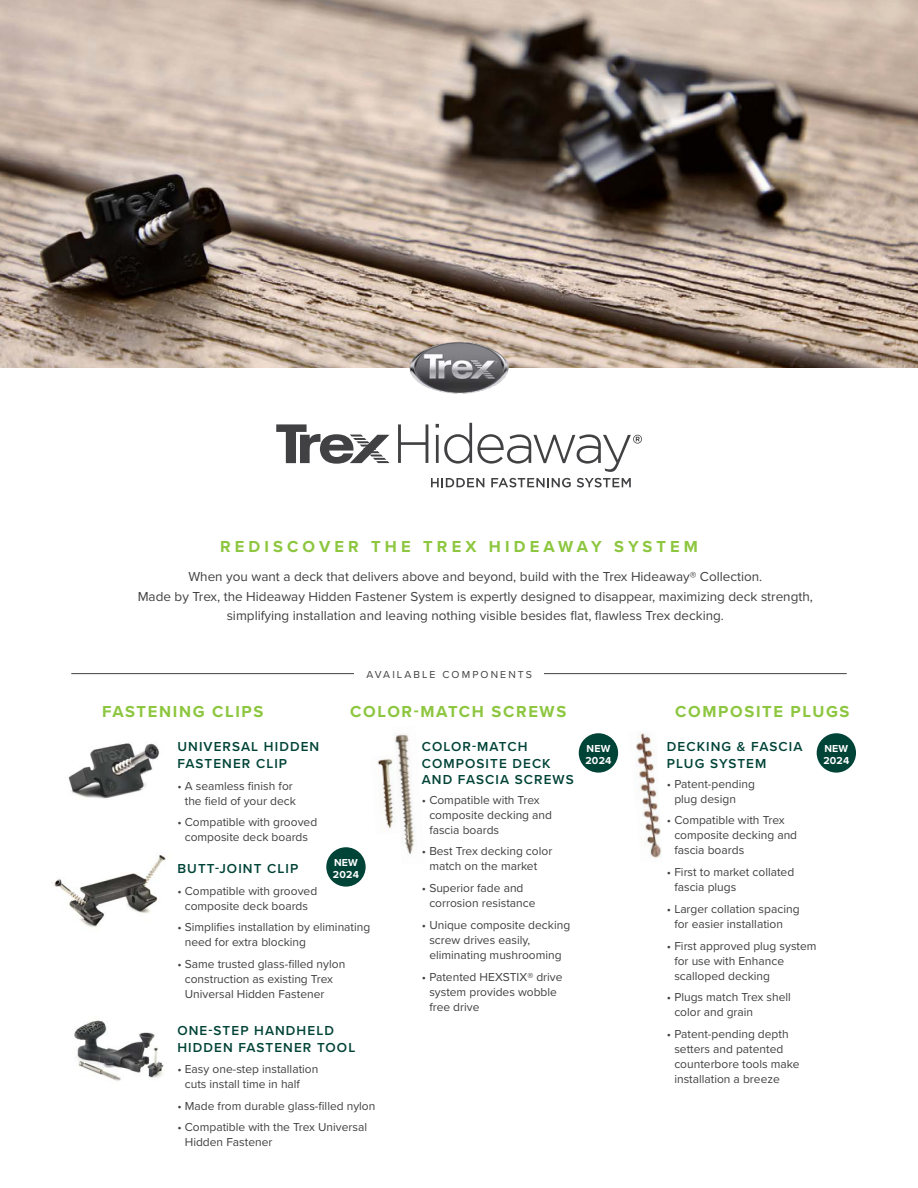
<style>
.page{position:relative;width:918px;height:1188px;background:#fff}
.page>*{position:absolute;margin:0;border:0;box-sizing:border-box;transform-origin:0 0}
.t1{font:700 16.5px "Proxima Nova";letter-spacing:.1em;color:#8dc63f}
.t2{font:700 16.5px "Proxima Nova";letter-spacing:.25em;color:#8dc63f}
.t3{font:13.5px/19.5px "Proxima Nova";color:#414042;text-align:center}
.t4{font:600 13.5px/16.5px "Proxima Nova";letter-spacing:.08em;color:#004337}
.t5{font:12px/15px "Proxima Nova";color:#414042}
.t6{font:700 10.5px/12.6px "Proxima Nova";letter-spacing:.02em;color:#fff}
.t7{font:10.5px "Proxima Nova";letter-spacing:.2em;color:#414042}
</style>
<div class="page">
<img style="left:377px;top:759px;width:15px;height:70px">
<img style="left:51px;top:855px;width:115px;height:72px">
<img style="left:392px;top:734px;width:23px;height:120px">
<img style="left:636px;top:733px;width:25px;height:125px">
<div style="left:817px;top:733px;width:39px;height:40px;background:#004337;border-radius:50%"></div>
<div style="left:579px;top:733px;width:39px;height:40px;background:#004337;border-radius:50%"></div>
<div style="left:326px;top:847px;width:40px;height:40px;background:#004337;border-radius:50%"></div>
<img style="left:0;top:0;width:918px;height:367px">
<img style="left:409px;top:341px;width:100px;height:52px">
<hr style="left:71px;top:673px;width:776px;height:1px;background:#414042">
<svg style="left:398px;top:424px;width:30px;height:39px"></svg>
<svg style="left:436px;top:423px;width:206px;height:49px"></svg>
<svg style="left:276px;top:424px;width:114px;height:40px"></svg>
<svg style="left:431px;top:478px;width:53px;height:9px"></svg>
<svg style="left:491px;top:478px;width:80px;height:9px"></svg>
<svg style="left:577px;top:478px;width:54px;height:9px"></svg>
<div style="left:355px;top:669px;width:189px;height:9px;background:#fff"></div>
<img style="left:68px;top:743px;width:92px;height:56px">
<img style="left:74px;top:1020px;width:90px;height:61px">
<h1 class="t2" style="left:220px;top:534px;width:479px">REDISCOVER THE TREX HIDEAWAY SYSTEM</h1>
<p class="t3" style="left:138px;top:566px;width:677px">When you want a deck that delivers above and beyond, build with the Trex Hideaway® Collection.<br>Made by Trex, the Hideaway Hidden Fastener System is expertly designed to disappear, maximizing deck strength, simplifying installation and leaving nothing visible besides flat, flawless Trex decking.</p>
<p class="t7" style="left:366px;top:666px;width:167px">AVAILABLE COMPONENTS</p>
<h1 class="t1" style="left:102px;top:699px;width:163px">FASTENING CLIPS</h1>
<h1 class="t1" style="left:350px;top:699px;width:218px">COLOR-MATCH SCREWS</h1>
<h1 class="t1" style="left:675px;top:699px;width:176px">COMPOSITE PLUGS</h1>
<p class="t4" style="left:177px;top:738px;width:143px">UNIVERSAL HIDDEN<br>FASTENER CLIP</p>
<p class="t4" style="left:422px;top:738px;width:154px">COLOR-MATCH<br>COMPOSITE DECK<br>AND FASCIA SCREWS</p>
<p class="t4" style="left:667px;top:738px;width:137px">DECKING &amp; FASCIA<br>PLUG SYSTEM</p>
<p class="t6" style="left:585px;top:742px;width:28px">NEW<br>2024</p>
<p class="t6" style="left:823px;top:742px;width:28px">NEW<br>2024</p>
<p class="t5" style="left:674px;top:776px;width:82px;text-indent:-7px">• Patent-pending plug design</p>
<p class="t5" style="left:674px;top:812px;width:124px;text-indent:-7px">• Compatible with Trex composite decking and fascia boards</p>
<p class="t5" style="left:674px;top:864px;width:121px;text-indent:-7px">• First to market collated fascia plugs</p>
<p class="t5" style="left:674px;top:901px;width:127px;text-indent:-7px">• Larger collation spacing for easier installation</p>
<p class="t5" style="left:674px;top:938px;width:144px;text-indent:-7px">• First approved plug system for use with Enhance scalloped decking</p>
<p class="t5" style="left:674px;top:989px;width:118px;text-indent:-7px">• Plugs match Trex shell color and grain</p>
<p class="t5" style="left:674px;top:1026px;width:127px;text-indent:-7px">• Patent-pending depth setters and patented counterbore tools make installation a breeze</p>
<p class="t5" style="left:177px;top:778px;width:120px;text-align:right">• A seamless finish for the field of your deck</p>
<p class="t5" style="left:177px;top:814px;width:141px;text-align:center">• Compatible with grooved composite deck boards</p>
<p class="t5" style="left:429px;top:792px;width:124px;text-indent:-7px">• Compatible with Trex composite decking and fascia boards</p>
<p class="t5" style="left:429px;top:843px;width:124px;text-indent:-7px">• Best Trex decking color match on the market</p>
<p class="t5" style="left:429px;top:880px;width:108px;text-indent:-7px">• Superior fade and corrosion resistance</p>
<p class="t5" style="left:429px;top:917px;width:142px;text-indent:-7px">• Unique composite decking screw drives easily, eliminating mushrooming</p>
<p class="t5" style="left:429px;top:969px;width:135px;text-indent:-7px">• Patented HEXSTIX® drive system provides wobble free drive</p>
<p class="t6" style="left:333px;top:856px;width:28px">NEW<br>2024</p>
<p class="t4" style="left:177px;top:860px;width:122px">BUTT-JOINT CLIP</p>
<p class="t5" style="left:177px;top:883px;width:141px;text-align:center">• Compatible with grooved composite deck boards</p>
<p class="t5" style="left:185px;top:919px;width:187px;text-indent:-7px">• Simplifies installation by eliminating need for extra blocking</p>
<p class="t5" style="left:185px;top:956px;width:162px;text-indent:-7px">• Same trusted glass-filled nylon construction as existing Trex<br>Universal Hidden Fastener</p>
<p class="t4" style="left:177px;top:1022px;width:179px">ONE-STEP HANDHELD<br>HIDDEN FASTENER TOOL</p>
<p class="t5" style="left:185px;top:1061px;width:135px;text-indent:-7px">• Easy one-step installation cuts install time in half</p>
<p class="t5" style="left:177px;top:1098px;width:200px">• Made from durable glass-filled nylon</p>
<p class="t5" style="left:185px;top:1119px;width:184px;text-indent:-7px">• Compatible with the Trex Universal<br>Hidden Fastener</p>
</div>
